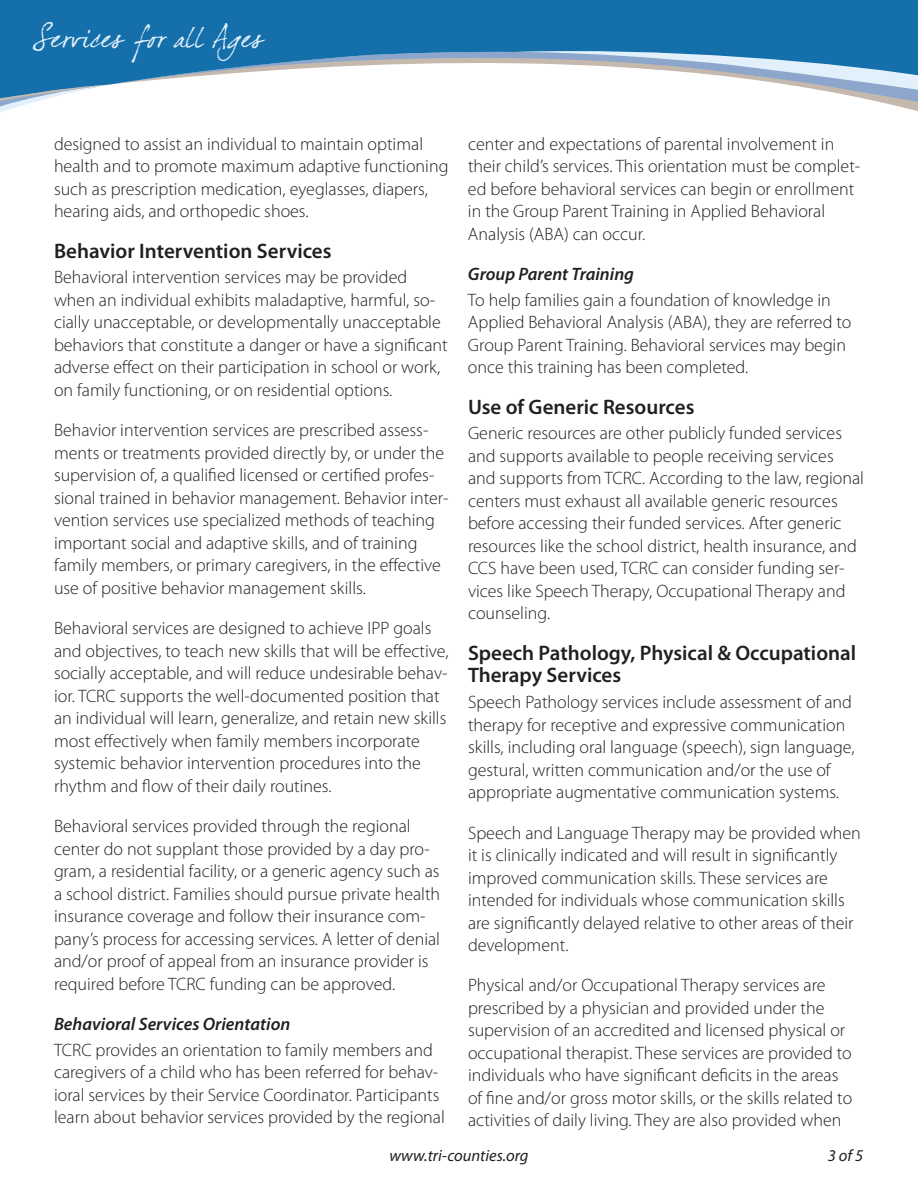
<style>
.page{position:relative;width:918px;height:1188px;background:#fff}
.page>*{position:absolute;margin:0;border:0;box-sizing:border-box;transform-origin:0 0}
.t1{font:27px "Dear Joefour";letter-spacing:-.01em;color:#e1f0fa}
.t2{font:600 21px/22.5px "Myriad Pro";color:#231f20}
.t3{font:300 18px/22.5px "Myriad Pro";color:#231f20}
.t4{font:italic 600 18px "Myriad Pro";color:#231f20}
.t5{font:italic 16.5px "Myriad Pro";color:#231f20}
.s1{font-family:"Dear Joe 5"}
</style>
<div class="page">
<svg style="left:0;top:0;width:918px;height:112px;fill:#156faa"></svg>
<h1 class="t1" style="left:33px;top:22px;width:232px">Se<span class="s1">r</span>v<span class="s1">i</span>ces fo<span class="s1">r</span> all Ages</h1>
<p class="t3" style="left:54px;top:133px;width:396px">designed to assist an individual to maintain optimal health and to promote maximum adaptive functioning such as prescription medication, eyeglasses, diapers, hearing aids, and orthopedic shoes.</p>
<p class="t2" style="left:54px;top:240px;width:279px">Behavior Intervention Services</p>
<p class="t3" style="left:54px;top:266px;width:395px">Behavioral intervention services may be provided when an individual exhibits maladaptive, harmful, so&shy;cially unacceptable, or developmentally unacceptable behaviors that constitute a danger or have a significant adverse effect on their participation in school or work, on family functioning, or on residential options.</p>
<p class="t3" style="left:54px;top:419px;width:396px">Behavior intervention services are prescribed assess&shy;ments or treatments provided directly by, or under the supervision of, a qualified licensed or certified profes&shy;sional trained in behavior management. Behavior inter&shy;vention services use specialized methods of teaching important social and adaptive skills, and of training family members, or primary caregivers, in the effective use of positive behavior management skills.</p>
<p class="t3" style="left:54px;top:617px;width:396px">Behavioral services are designed to achieve IPP goals and objectives, to teach new skills that will be effective, socially acceptable, and will reduce undesirable behav&shy;ior. TCRC supports the well-documented position that an individual will learn, generalize, and retain new skills most effectively when family members incorporate systemic behavior intervention procedures into the rhythm and flow of their daily routines.</p>
<p class="t3" style="left:54px;top:815px;width:388px">Behavioral services provided through the regional center do not supplant those provided by a day pro&shy;gram, a residential facility, or a generic agency such as a school district. Families should pursue private health insurance coverage and follow their insurance com&shy;pany’s process for accessing services. A letter of denial and/or proof of appeal from an insurance provider is required before TCRC funding can be approved.</p>
<p class="t4" style="left:54px;top:1014px;width:238px">Behavioral Services Orientation</p>
<p class="t3" style="left:54px;top:1039px;width:392px">TCRC provides an orientation to family members and caregivers of a child who has been referred for behav&shy;ioral services by their Service Coordinator. Participants learn about behavior services provided by the regional</p>
<p class="t3" style="left:468px;top:133px;width:394px">center and expectations of parental involvement in their child’s services. This orientation must be complet&shy;ed before behavioral services can begin or enrollment in the Group Parent Training in Applied Behavioral Analysis (ABA) can occur.</p>
<p class="t4" style="left:468px;top:264px;width:168px">Group Parent Training</p>
<p class="t3" style="left:468px;top:289px;width:385px">To help families gain a foundation of knowledge in Applied Behavioral Analysis (ABA), they are referred to Group Parent Training. Behavioral services may begin once this training has been completed.</p>
<p class="t2" style="left:468px;top:396px;width:228px">Use of Generic Resources</p>
<p class="t3" style="left:468px;top:422px;width:398px">Generic resources are other publicly funded services and supports available to people receiving services and supports from TCRC. According to the law, regional centers must exhaust all available generic resources before accessing their funded services. After generic resources like the school district, health insurance, and CCS have been used, TCRC can consider funding ser&shy;vices like Speech Therapy, Occupational Therapy and counseling.</p>
<p class="t2" style="left:468px;top:642px;width:390px">Speech Pathology, Physical &amp; Occupational<br>Therapy Services</p>
<p class="t3" style="left:468px;top:691px;width:388px">Speech Pathology services include assessment of and therapy for receptive and expressive communication skills, including oral language (speech), sign language, gestural, written communication and/or the use of appropriate augmentative communication systems.</p>
<p class="t3" style="left:468px;top:822px;width:394px">Speech and Language Therapy may be provided when it is clinically indicated and will result in significantly improved communication skills. These services are intended for individuals whose communication skills are significantly delayed relative to other areas of their development.</p>
<p class="t3" style="left:468px;top:974px;width:386px">Physical and/or Occupational Therapy services are prescribed by a physician and provided under the supervision of an accredited and licensed physical or occupational therapist. These services are provided to individuals who have significant deficits in the areas of fine and/or gross motor skills, or the skills related to activities of daily living. They are also provided when</p>
<p class="t5" style="left:389px;top:1147px;width:141px">www.tri-counties.org</p>
<p class="t5" style="left:828px;top:1147px;width:37px">3 of 5</p>
</div>
